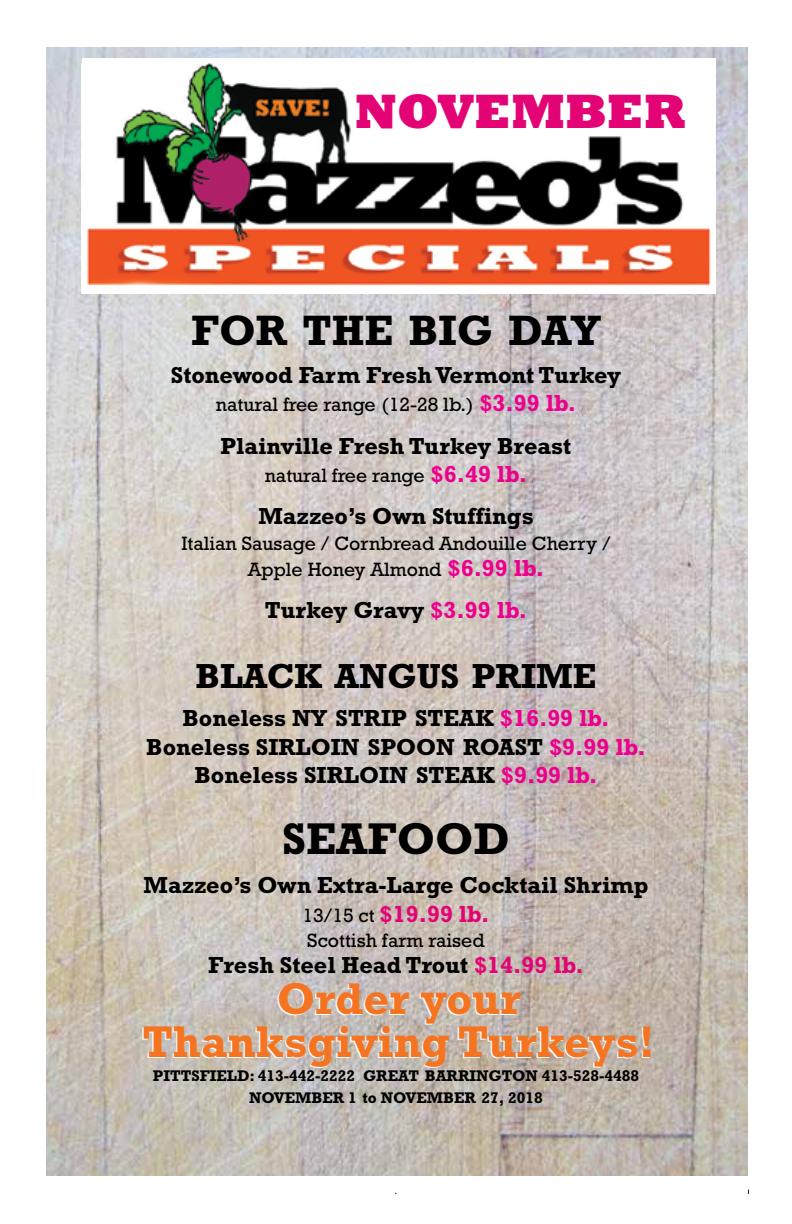
<style>
.page{position:relative;width:792px;height:1224px;background:#fff}
.page>*{position:absolute;margin:0;border:0;box-sizing:border-box;transform-origin:0 0}
.t1{font:800 49px "Rockwell";color:#e40375}
.t2{font:700 45px/43.2px "Rockwell";color:#f47421;text-align:center}
.t3{font:700 45px "Rockwell";color:#000}
.t4{font:700 43.2px "Rockwell";color:#000}
.t5{font:700 35.2px "Rockwell";color:#000}
.t6{font:700 23.6px/28.2px "Rockwell";color:#000;text-align:center}
.t7{font:19.6px/26.2px "Rockwell";color:#000;text-align:center}
.t8{font:700 15.6px/22.6px "Rockwell";color:#000;text-align:center}
.s1{font-weight:700;font-size:23.6px;color:#ec008c}
.s2{color:#ec008c}
.s3{font-weight:400;font-size:19.6px}
.s4{color:#e40375}
</style>
<div class="page">
<img style="left:46px;top:48px;width:702px;height:1127px">
<div style="left:82px;top:58px;width:634px;height:236px;background:#fff"></div>
<img style="left:87px;top:64px;width:624px;height:222px">
<hr style="left:373px;top:1204px;width:45px;height:1px;background:#000">
<h1 class="t1" style="left:355px;top:83px;width:332px">NOVEMBER</h1>
<h3 class="t4" style="left:191px;top:304px;width:411px">FOR THE BIG DAY</h3>
<p class="t6" style="left:171px;top:361px;width:452px">Stonewood Farm FreshVermont Turkey</p>
<p class="t7" style="left:216px;top:392px;width:362px">natural free range (12-28 lb.) <span class="s1">$3.99 lb.</span></p>
<p class="t6" style="left:221px;top:432px;width:352px">Plainville Fresh Turkey Breast</p>
<p class="t7" style="left:265px;top:463px;width:264px">natural free range <span class="s1">$6.49 lb.</span></p>
<p class="t6" style="left:258px;top:502px;width:277px">Mazzeo’s Own Stuffings</p>
<p class="t7" style="left:181px;top:530px;width:431px">Italian Sausage / Cornbread Andouille Cherry /<br>Apple Honey Almond <span class="s1">$6.99 lb.</span></p>
<p class="t6" style="left:265px;top:596px;width:264px">Turkey Gravy <span class="s2">$3.99 lb.</span></p>
<h3 class="t5" style="left:196px;top:655px;width:402px">BLACK ANGUS PRIME</h3>
<p class="t6" style="left:146px;top:704px;width:501px">Boneless NY STRIP STEAK <span class="s2">$16.99 lb.<br></span>Boneless SIRLOIN SPOON ROAST <span class="s2">$9.99 lb.<br></span>Boneless SIRLOIN STEAK <span class="s2">$9.99 lb.</span></p>
<h2 class="t3" style="left:282px;top:812px;width:229px">SEAFOOD</h2>
<p class="t6" style="left:144px;top:871px;width:506px">Mazzeo’s Own Extra-Large Cocktail Shrimp<br><span class="s3">13/15 ct</span> <span class="s4">$19.99 lb.</span></p>
<p class="t7" style="left:307px;top:928px;width:179px">Scottish farm raised</p>
<p class="t6" style="left:208px;top:951px;width:377px">Fresh Steel Head Trout <span class="s4">$14.99 lb.</span></p>
<h2 class="t2" style="left:142px;top:978px;width:514px">Order your<br>Thanksgiving Turkeys!</h2>
<p class="t8" style="left:153px;top:1064px;width:488px">PITTSFIELD: 413-442-2222 GREAT BARRINGTON 413-528-4488<br>NOVEMBER 1 to NOVEMBER 27, 2018</p>
</div>
